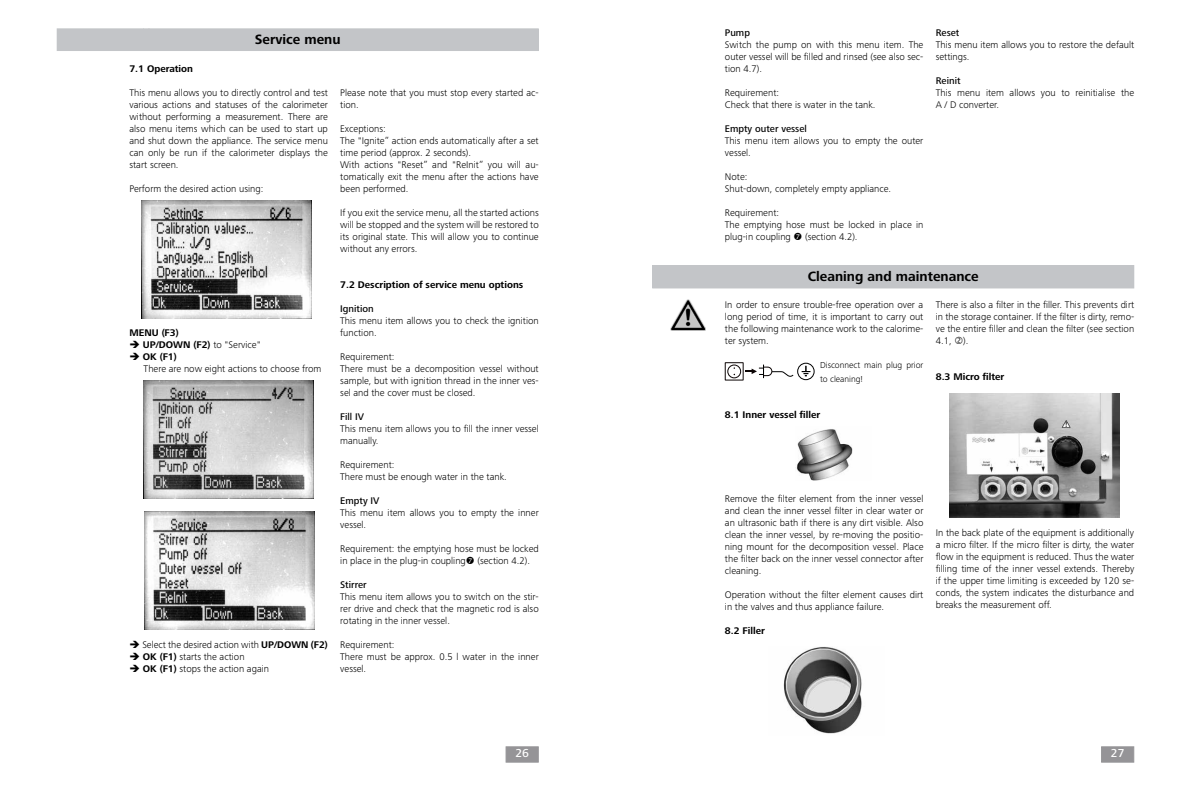
<style>
.page{position:relative;width:1191px;height:791px;background:#fff}
.page>*{position:absolute;margin:0;border:0;box-sizing:border-box;transform-origin:0 0}
.t1{font:700 14px "Frutiger Next IKA";color:#000}
.t2{font:500 12px "Frutiger Next IKA";color:#fff}
.t3{font:300 10px/12px "Frutiger Next IKA";color:#000}
.t4{font:700 10px "Frutiger Next IKA";color:#000}
.t5{font:500 10px "Frutiger Next IKA";color:#000}
.t6{font:300 9px/14.4px "Frutiger Next IKA";color:#000}
.s1{font-weight:300}
.s2{font-weight:700}
</style>
<div class="page">
<div style="left:505px;top:746px;width:34px;height:17px;background:#959497;border:1px solid #68676b"></div>
<div style="left:1101px;top:746px;width:33px;height:17px;background:#959497;border:1px solid #68676b"></div>
<div style="left:57px;top:29px;width:481px;height:22px;background:#c3c5c8"></div>
<div style="left:57px;top:28px;width:482px;height:23px;border:1px solid #c3c5c8"></div>
<img style="left:141px;top:201px;width:171px;height:117px">
<img style="left:144px;top:512px;width:171px;height:118px">
<img style="left:144px;top:381px;width:170px;height:117px">
<div style="left:652px;top:266px;width:481px;height:22px;background:#c3c5c8"></div>
<div style="left:652px;top:265px;width:482px;height:23px;border:1px solid #c3c5c8"></div>
<img style="left:670px;top:300px;width:35px;height:31px">
<img style="left:796px;top:429px;width:57px;height:52px">
<img style="left:783px;top:647px;width:79px;height:87px">
<img style="left:949px;top:393px;width:170px;height:125px">
<svg style="left:725px;top:362px;width:69px;height:18px"></svg>
<div style="left:797px;top:363px;width:17px;height:17px;border:1px solid #000;border-radius:50%"></div>
<svg style="left:801px;top:366px;width:9px;height:10px"></svg>
<h1 class="t1" style="left:255px;top:32px;width:87px">Service menu</h1>
<p class="t4" style="left:129px;top:63px;width:65px">7.1 Operation</p>
<p class="t3" style="left:129px;top:86px;width:200px;text-align:justify">This menu allows you to directly control and test various actions and statuses of the calorimeter without performing a measurement. There are also menu items which can be used to start up and shut down the appliance. The service menu can only be run if the calorimeter displays the start screen.</p>
<p class="t3" style="left:129px;top:182px;width:135px">Perform the desired action using:</p>
<p class="t4" style="left:129px;top:327px;width:51px">MENU (F3)</p>
<p class="t4" style="left:129px;top:339px;width:133px">➔ UP/DOWN (F2) <span class="s1">to "Service"</span></p>
<p class="t3" style="left:144px;top:350px;width:179px;text-indent:-14px">➔ <span class="s2">OK (F1)<br></span>There are now eight actions to choose from</p>
<p class="t3" style="left:129px;top:638px;width:200px">➔ Select the desired action with <span class="s2">UP/DOWN (F2)</span></p>
<p class="t3" style="left:129px;top:650px;width:117px">➔ <span class="s2">OK (F1)</span> starts the action</p>
<p class="t3" style="left:129px;top:662px;width:141px">➔ <span class="s2">OK (F1)</span> stops the action again</p>
<p class="t3" style="left:340px;top:87px;width:200px">Please note that you must stop every started ac&shy;tion.</p>
<p class="t3" style="left:340px;top:123px;width:200px">Exceptions:<br>The "Ignite” action ends automatically after a set time period (approx. 2 seconds).<br>With actions "Reset” and "ReInit” you will au&shy;tomatically exit the menu after the actions have been performed.</p>
<p class="t3" style="left:340px;top:207px;width:200px;text-align:justify">If you exit the service menu, all the started actions will be stopped and the system will be restored to its original state. This will allow you to continue without any errors.</p>
<p class="t4" style="left:340px;top:279px;width:184px">7.2 Description of service menu options</p>
<p class="t5" style="left:340px;top:303px;width:35px">Ignition</p>
<p class="t3" style="left:340px;top:315px;width:200px">This menu item allows you to check the ignition function.</p>
<p class="t3" style="left:340px;top:351px;width:200px">Requirement:<br>There must be a decomposition vessel without sample, but with ignition thread in the inner ves&shy;sel and the cover must be closed.</p>
<p class="t5" style="left:340px;top:411px;width:25px">Fill IV</p>
<p class="t3" style="left:340px;top:423px;width:200px">This menu item allows you to fill the inner vessel manually.</p>
<p class="t3" style="left:340px;top:459px;width:168px">Requirement:<br>There must be enough water in the tank.</p>
<p class="t5" style="left:340px;top:495px;width:41px">Empty IV</p>
<p class="t3" style="left:340px;top:507px;width:200px">This menu item allows you to empty the inner vessel.</p>
<p class="t3" style="left:340px;top:543px;width:200px">Requirement: the emptying hose must be locked in place in the plug-in coupling (section 4.2).</p>
<p class="t5" style="left:340px;top:579px;width:28px">Stirrer</p>
<p class="t3" style="left:340px;top:591px;width:200px;text-align:justify">This menu item allows you to switch on the stir&shy;rer drive and check that the magnetic rod is also rotating in the inner vessel.</p>
<p class="t3" style="left:340px;top:639px;width:200px">Requirement:<br>There must be approx. 0.5 l water in the inner vessel.</p>
<p class="t5" style="left:725px;top:27px;width:27px">Pump</p>
<p class="t3" style="left:725px;top:38px;width:200px;text-align:justify">Switch the pump on with this menu item. The outer vessel will be filled and rinsed (see also sec&shy;tion 4.7).</p>
<p class="t3" style="left:725px;top:86px;width:152px">Requirement:<br>Check that there is water in the tank.</p>
<p class="t5" style="left:725px;top:123px;width:83px">Empty outer vessel</p>
<p class="t3" style="left:725px;top:134px;width:200px">This menu item allows you to empty the outer vessel.</p>
<p class="t3" style="left:725px;top:170px;width:168px">Note:<br>Shut-down, completely empty appliance.</p>
<p class="t3" style="left:725px;top:206px;width:200px">Requirement:<br>The emptying hose must be locked in place in plug-in coupling</p>
<p class="t3" style="left:805px;top:230px;width:54px">(section 4.2).</p>
<p class="t5" style="left:935px;top:27px;width:25px">Reset</p>
<p class="t3" style="left:935px;top:39px;width:200px">This menu item allows you to restore the default settings.</p>
<p class="t5" style="left:935px;top:75px;width:26px">Reinit</p>
<p class="t3" style="left:935px;top:87px;width:200px">This menu item allows you to reinitialise the<br>A / D converter.</p>
<h1 class="t1" style="left:807px;top:268px;width:172px">Cleaning and maintenance</h1>
<p class="t3" style="left:725px;top:298px;width:200px;text-align:justify">In order to ensure trouble-free operation over a long period of time, it is important to carry out the following maintenance work to the calorime&shy;ter system.</p>
<p class="t6" style="left:820px;top:357px;width:105px">Disconnect main plug prior to cleaning!</p>
<p class="t4" style="left:725px;top:409px;width:97px">8.1 Inner vessel filler</p>
<p class="t3" style="left:935px;top:299px;width:200px;text-align:justify">There is also a filter in the filler. This prevents dirt in the storage container. If the filter is dirty, remo&shy;ve the entire filler and clean the filter (see section 4.1, ).</p>
<p class="t4" style="left:935px;top:371px;width:70px">8.3 Micro filter</p>
<p class="t3" style="left:725px;top:493px;width:200px;text-align:justify">Remove the filter element from the inner vessel and clean the inner vessel filter in clear water or an ultrasonic bath if there is any dirt visible. Also clean the inner vessel, by re-moving the positio&shy;ning mount for the decomposition vessel. Place the filter back on the inner vessel connector after cleaning.</p>
<p class="t3" style="left:725px;top:589px;width:200px">Operation without the filter element causes dirt in the valves and thus appliance failure.</p>
<p class="t4" style="left:725px;top:625px;width:41px">8.2 Filler</p>
<p class="t3" style="left:935px;top:527px;width:200px;text-align:justify">In the back plate of the equipment is additionally a micro filter. If the micro filter is dirty, the water flow in the equipment is reduced. Thus the water filling time of the inner vessel extends. Thereby if the upper time limiting is exceeded by 120 se&shy;conds, the system indicates the disturbance and breaks the measurement off.</p>
<p class="t2" style="left:515px;top:746px;width:15px">26</p>
<p class="t2" style="left:1111px;top:746px;width:15px">27</p>
</div>
